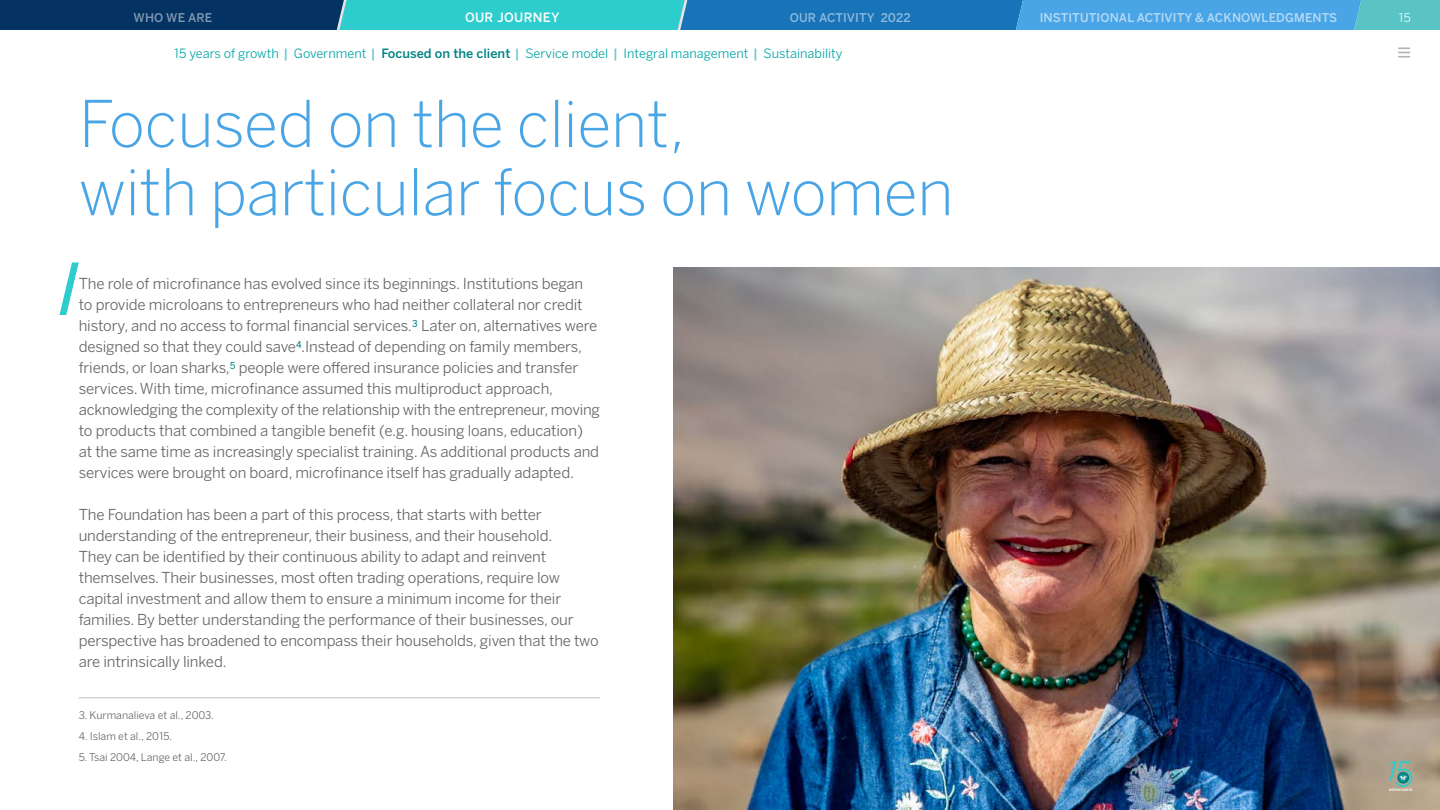
<style>
.page{position:relative;width:1440px;height:810px;background:#fff}
.page>*{position:absolute;margin:0;border:0;box-sizing:border-box;transform-origin:0 0}
.t1{font:300 63.75px/68.2px "Benton Sans BBVA";letter-spacing:-.01em;color:#49a5e6}
.t2{font:15px/21px "Benton Sans BBVA";letter-spacing:-.01em;color:#666}
.t3{font:12.75px "Benton Sans BBVA";color:#02a5a5}
.t4{font:500 12.75px "Benton Sans BBVA";letter-spacing:.03em;color:#fff}
.t5{font:500 12px "Benton Sans BBVA";letter-spacing:.01em;color:#b6dbf5}
.t6{font:500 12px "Benton Sans BBVA";letter-spacing:.01em;color:#8cb9dc}
.t7{font:500 12px "Benton Sans BBVA";letter-spacing:.01em;color:#8298b1}
.t8{font:12px "Benton Sans BBVA";color:#eaf9fa}
.t9{font:10.5px "Benton Sans BBVA";color:#666}
.t10{font:500 4.43px "Benton Sans BBVA";color:#fff}
.s1{font-weight:500;color:#67c9c9}
.s2{font-weight:500;color:#028484}
.s3{color:#028484}
</style>
<div class="page">
<img style="left:674px;top:268px;width:766px;height:542px">
<svg style="left:59px;top:262px;width:20px;height:53px"></svg>
<hr style="left:79px;top:698px;width:521px;height:1px;background:#bdbdbd">
<svg style="left:1399px;top:47px;width:10px;height:11px"></svg>
<svg style="left:0;top:0;width:1440px;height:30px;background:#2889b4"></svg>
<svg style="left:1389px;top:761px;width:23px;height:26px"></svg>
<p class="t7" style="left:134px;top:10px;width:80px">WHO WE ARE</p>
<p class="t4" style="left:465px;top:9px;width:96px">OUR JOURNEY</p>
<p class="t6" style="left:790px;top:10px;width:122px">OUR ACTIVITY 2022</p>
<p class="t5" style="left:1040px;top:10px;width:299px">INSTITUTIONAL ACTIVITY &amp; ACKNOWLEDGMENTS</p>
<p class="t8" style="left:1398px;top:10px;width:14px">15</p>
<p class="t3" style="left:174px;top:45px;width:670px">15 years of growth <span class="s1">|</span> Government <span class="s1">|</span> <span class="s2">Focused on the client</span> <span class="s1">|</span> Service model <span class="s1">|</span> Integral management <span class="s1">|</span> Sustainability</p>
<h1 class="t1" style="left:79px;top:90px;width:876px">Focused on the client,<br>with particular focus on women</h1>
<p class="t2" style="left:79px;top:273px;width:523px">The role of microfinance has evolved since its beginnings. Institutions began to provide microloans to entrepreneurs who had neither collateral nor credit history, and no access to formal financial services.<span class="s3">3</span> Later on, alternatives were designed so that they could save<span class="s3">4</span>.Instead of depending on family members, friends, or loan sharks,<span class="s3">5</span> people were offered insurance policies and transfer services. With time, microfinance assumed this multiproduct approach, acknowledging the complexity of the relationship with the entrepreneur, moving to products that combined a tangible benefit (e.g. housing loans, education) at the same time as increasingly specialist training. As additional products and services were brought on board, microfinance itself has gradually adapted.</p>
<p class="t2" style="left:79px;top:504px;width:522px">The Foundation has been a part of this process, that starts with better understanding of the entrepreneur, their business, and their household.<br>They can be identified by their continuous ability to adapt and reinvent themselves. Their businesses, most often trading operations, require low capital investment and allow them to ensure a minimum income for their families. By better understanding the performance of their businesses, our perspective has broadened to encompass their households, given that the two are intrinsically linked.</p>
<p class="t9" style="left:79px;top:709px;width:137px">3. Kurmanalieva et al., 2003.</p>
<p class="t9" style="left:79px;top:730px;width:95px">4. Islam et al., 2015.</p>
<p class="t9" style="left:79px;top:751px;width:150px">5. Tsai 2004, Lange et al., 2007.</p>
<p class="t10" style="left:1389px;top:787px;width:25px">aniversario</p>
</div>
